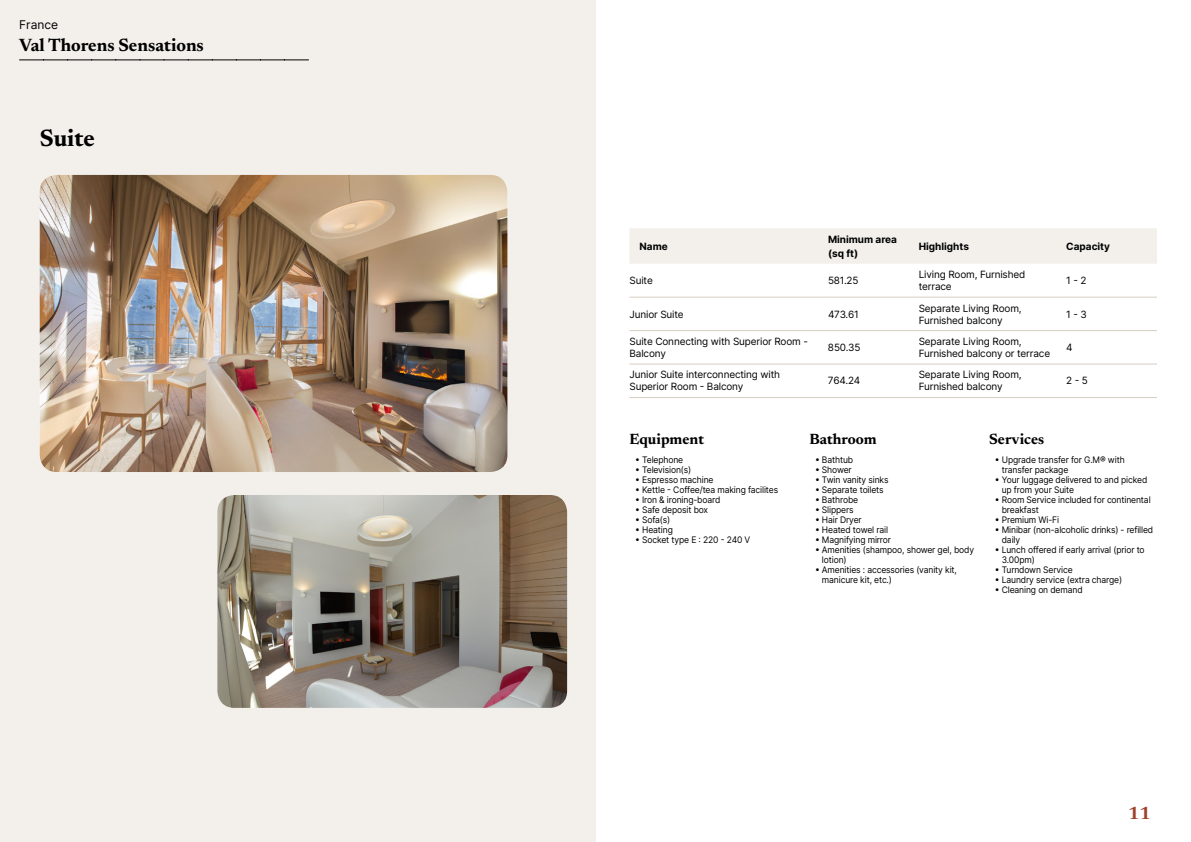
<style>
.page{position:relative;width:1191px;height:842px;background:#fff}
.page>*{position:absolute;margin:0;border:0;box-sizing:border-box;transform-origin:0 0}
.t1{font:700 24px "Newsreader 24 pt";color:#000}
.t2{font:700 18px "Newsreader 24 pt";color:#000}
.t3{font:700 18px "Newsreader 24 pt";color:#9d432c}
.t4{font:700 15px "Newsreader 24 pt";color:#000}
.t5{font:12px "Inter";color:#000}
.t6{font:10px/12px "Inter";letter-spacing:-.015em;color:#000}
.t7{font:700 10px/14px "Inter";color:#000}
.t8{font:9px/10px "Inter";letter-spacing:-.015em;color:#000;scale:.95 1}
</style>
<div class="page">
<div style="left:0;top:0;width:595px;height:842px;background:#f3f0ec"></div>
<img style="left:40px;top:175px;width:467px;height:297px">
<img style="left:217px;top:495px;width:350px;height:213px">
<svg style="left:20px;top:60px;width:288px;height:1px"></svg>
<div style="left:630px;top:228px;width:527px;height:36px;background:#f3f0ec"></div>
<hr style="left:629px;top:297px;width:199px;height:1px;background:#d7cdc1">
<hr style="left:828px;top:297px;width:90px;height:1px;background:#d7cdc1">
<hr style="left:918px;top:297px;width:148px;height:1px;background:#d7cdc1">
<hr style="left:1066px;top:297px;width:91px;height:1px;background:#d7cdc1">
<hr style="left:629px;top:330px;width:199px;height:1px;background:#d7cdc1">
<hr style="left:828px;top:330px;width:90px;height:1px;background:#d7cdc1">
<hr style="left:918px;top:330px;width:148px;height:1px;background:#d7cdc1">
<hr style="left:1066px;top:330px;width:91px;height:1px;background:#d7cdc1">
<hr style="left:629px;top:364px;width:199px;height:1px;background:#d7cdc1">
<hr style="left:828px;top:364px;width:90px;height:1px;background:#d7cdc1">
<hr style="left:918px;top:364px;width:148px;height:1px;background:#d7cdc1">
<hr style="left:1066px;top:364px;width:91px;height:1px;background:#d7cdc1">
<hr style="left:629px;top:397px;width:199px;height:1px;background:#d7cdc1">
<hr style="left:828px;top:397px;width:90px;height:1px;background:#d7cdc1">
<hr style="left:918px;top:397px;width:148px;height:1px;background:#d7cdc1">
<hr style="left:1066px;top:397px;width:91px;height:1px;background:#d7cdc1">
<h3 class="t5" style="left:19px;top:15px;width:40px">France</h3>
<h2 class="t2" style="left:19px;top:32px;width:186px">Val Thorens Sensations</h2>
<h1 class="t1" style="left:40px;top:121px;width:57px">Suite</h1>
<p class="t7" style="left:639px;top:239px;width:30px">Name</p>
<p class="t7" style="left:828px;top:232px;width:70px">Minimum area (sq ft)</p>
<p class="t7" style="left:918px;top:239px;width:52px">Highlights</p>
<p class="t7" style="left:1066px;top:239px;width:45px">Capacity</p>
<p class="t6" style="left:629px;top:274px;width:25px">Suite</p>
<p class="t6" style="left:828px;top:274px;width:32px">581.25</p>
<p class="t6" style="left:918px;top:268px;width:108px">Living Room, Furnished terrace</p>
<p class="t6" style="left:1066px;top:274px;width:22px">1 - 2</p>
<p class="t6" style="left:629px;top:308px;width:56px">Junior Suite</p>
<p class="t6" style="left:828px;top:308px;width:32px">473.61</p>
<p class="t6" style="left:918px;top:302px;width:104px">Separate Living Room,<br>Furnished balcony</p>
<p class="t6" style="left:1066px;top:308px;width:22px">1 - 3</p>
<p class="t6" style="left:629px;top:335px;width:180px">Suite Connecting with Superior Room -<br>Balcony</p>
<p class="t6" style="left:828px;top:341px;width:34px">850.35</p>
<p class="t6" style="left:918px;top:335px;width:133px">Separate Living Room,<br>Furnished balcony or terrace</p>
<p class="t6" style="left:1066px;top:341px;width:8px">4</p>
<p class="t6" style="left:629px;top:369px;width:152px">Junior Suite interconnecting with<br>Superior Room - Balcony</p>
<p class="t6" style="left:828px;top:375px;width:34px">764.24</p>
<p class="t6" style="left:918px;top:369px;width:104px">Separate Living Room,<br>Furnished balcony</p>
<p class="t6" style="left:1066px;top:375px;width:23px">2 - 5</p>
<h3 class="t4" style="left:629px;top:429px;width:76px">Equipment</h3>
<p class="t8" style="left:635px;top:454px;width:52px">• Telephone</p>
<p class="t8" style="left:635px;top:464px;width:61px">• Television(s)</p>
<p class="t8" style="left:635px;top:474px;width:84px">• Espresso machine</p>
<p class="t8" style="left:635px;top:484px;width:152px">• Kettle - Coffee/tea making facilites</p>
<p class="t8" style="left:635px;top:494px;width:91px">• Iron &amp; ironing-board</p>
<p class="t8" style="left:635px;top:504px;width:78px">• Safe deposit box</p>
<p class="t8" style="left:635px;top:514px;width:39px">• Sofa(s)</p>
<p class="t8" style="left:635px;top:524px;width:41px">• Heating</p>
<p class="t8" style="left:635px;top:534px;width:123px">• Socket type E : 220 - 240 V</p>
<h3 class="t4" style="left:809px;top:429px;width:69px">Bathroom</h3>
<p class="t8" style="left:815px;top:454px;width:42px">• Bathtub</p>
<p class="t8" style="left:815px;top:464px;width:40px">• Shower</p>
<p class="t8" style="left:815px;top:474px;width:79px">• Twin vanity sinks</p>
<p class="t8" style="left:815px;top:484px;width:74px">• Separate toilets</p>
<p class="t8" style="left:815px;top:494px;width:47px">• Bathrobe</p>
<p class="t8" style="left:815px;top:504px;width:42px">• Slippers</p>
<p class="t8" style="left:815px;top:514px;width:51px">• Hair Dryer</p>
<p class="t8" style="left:815px;top:524px;width:78px">• Heated towel rail</p>
<p class="t8" style="left:815px;top:534px;width:82px">• Magnifying mirror</p>
<p class="t8" style="left:822px;top:544px;width:162px;text-indent:-7px">• Amenities (shampoo, shower gel, body lotion)</p>
<p class="t8" style="left:822px;top:564px;width:144px;text-indent:-7px">• Amenities : accessories (vanity kit, manicure kit, etc.)</p>
<h3 class="t4" style="left:989px;top:429px;width:57px">Services</h3>
<p class="t8" style="left:1001px;top:454px;width:131px;text-indent:-7px">• Upgrade transfer for G.M® with transfer package</p>
<p class="t8" style="left:1001px;top:474px;width:155px;text-indent:-7px">• Your luggage delivered to and picked up from your Suite</p>
<p class="t8" style="left:1001px;top:494px;width:158px;text-indent:-7px">• Room Service included for continental breakfast</p>
<p class="t8" style="left:994px;top:514px;width:69px">• Premium Wi-Fi</p>
<p class="t8" style="left:1001px;top:524px;width:161px;text-indent:-7px">• Minibar (non-alcoholic drinks) - refilled daily</p>
<p class="t8" style="left:1001px;top:544px;width:152px;text-indent:-7px">• Lunch offered if early arrival (prior to<br>3.00pm)</p>
<p class="t8" style="left:994px;top:564px;width:84px">• Turndown Service</p>
<p class="t8" style="left:994px;top:574px;width:136px">• Laundry service (extra charge)</p>
<p class="t8" style="left:994px;top:584px;width:94px">• Cleaning on demand</p>
<h2 class="t3" style="left:1128px;top:800px;width:24px">11</h2>
</div>
